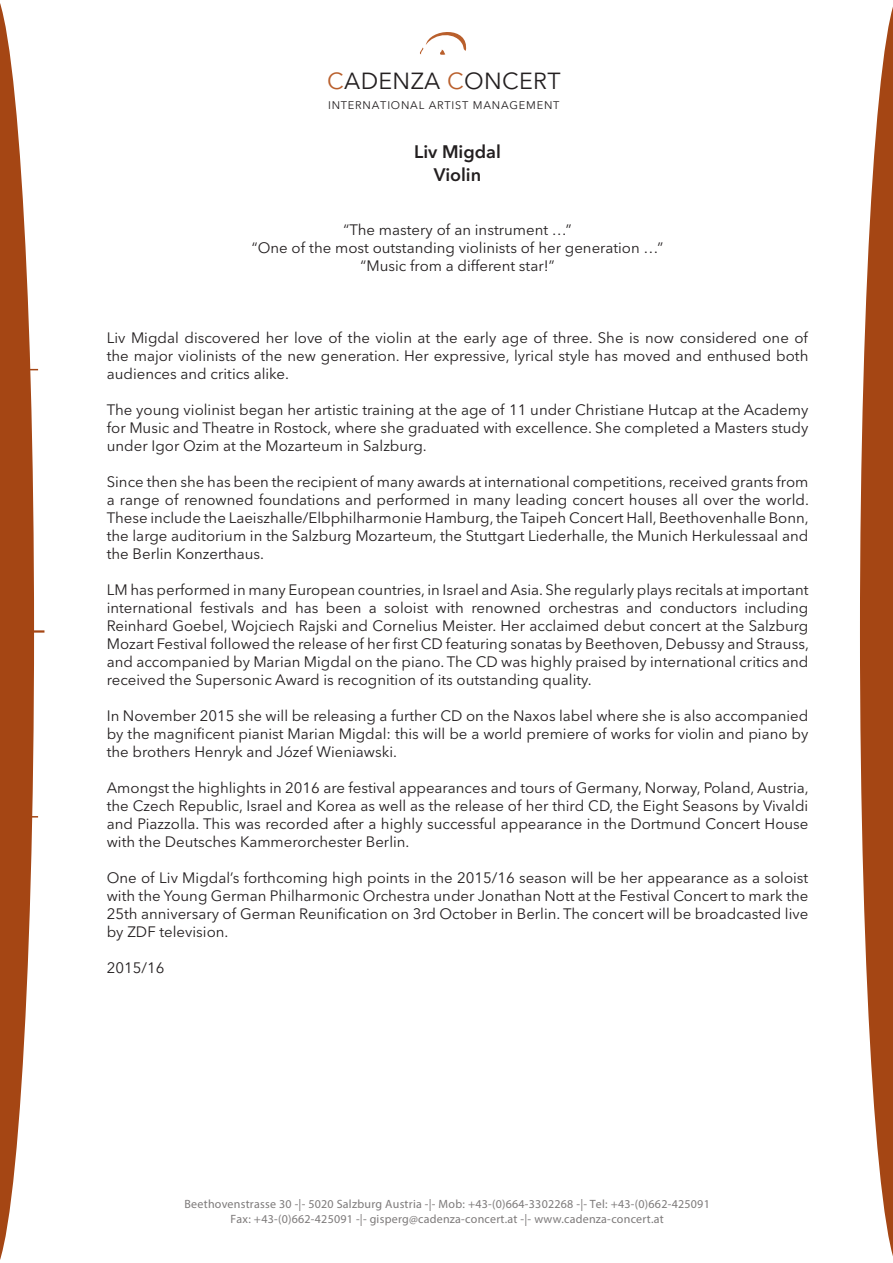
<style>
.page{position:relative;width:893px;height:1263px;background:#fff}
.page>*{position:absolute;margin:0;border:0;box-sizing:border-box;transform-origin:0 0}
.t1{font:23.1px "Avenir Next";letter-spacing:.015em;color:#231f20}
.t2{font:600 18px "Avenir Next LT Pro";color:#231f20}
.t3{font:15px/18px "Avenir Next LT Pro";color:#231f20;text-align:justify}
.t4{font:12px/15px "Myriad Pro";letter-spacing:.02em;color:#7d7a7a;text-align:center}
.t5{font:10.95px "Avenir Next";letter-spacing:.07em;color:#231f20}
.s1{color:#b95f2c}
</style>
<div class="page">
<svg style="left:860px;top:7px;width:33px;height:1249px"></svg>
<svg style="left:420px;top:32px;width:47px;height:23px"></svg>
<svg style="left:0;top:3px;width:38px;height:1257px"></svg>
<hr style="left:27px;top:630px;width:17px;height:3px;background:#a54614">
<p class="t1" style="left:327px;top:67px;width:235px"><span class="s1">C</span>ADENZA <span class="s1">C</span>ONCERT</p>
<p class="t5" style="left:328px;top:99px;width:233px">INTERNATIONAL ARTIST MANAGEMENT</p>
<p class="t2" style="left:414px;top:141px;width:88px">Liv Migdal</p>
<p class="t2" style="left:434px;top:163px;width:49px">Violin</p>
<p class="t3" style="left:344px;top:220px;width:230px">“The mastery of an instrument …”</p>
<p class="t3" style="left:252px;top:238px;width:413px">“One of the most outstanding violinists of her generation …”</p>
<p class="t3" style="left:361px;top:256px;width:195px">“Music from a different star!”</p>
<p class="t3" style="left:107px;top:328px;width:703px">Liv Migdal discovered her love of the violin at the early age of three. She is now considered one of the major violinists of the new generation. Her expressive, lyrical style has moved and enthused both audiences and critics alike.</p>
<p class="t3" style="left:107px;top:400px;width:703px">The young violinist began her artistic training at the age of 11 under Christiane Hutcap at the Academy for Music and Theatre in Rostock, where she graduated with excellence. She completed a Masters study under Igor Ozim at the Mozarteum in Salzburg.</p>
<p class="t3" style="left:107px;top:472px;width:704px">Since then she has been the recipient of many awards at international competitions, received grants from a range of renowned foundations and performed in many leading concert houses all over the world.<br>These include the Laeiszhalle/Elbphilharmonie Hamburg, the Taipeh Concert Hall, Beethovenhalle Bonn, the large auditorium in the Salzburg Mozarteum, the Stuttgart Liederhalle, the Munich Herkulessaal and the Berlin Konzerthaus.</p>
<p class="t3" style="left:107px;top:580px;width:704px">LM has performed in many European countries, in Israel and Asia. She regularly plays recitals at important international festivals and has been a soloist with renowned orchestras and conductors including Reinhard Goebel, Wojciech Rajski and Cornelius Meister. Her acclaimed debut concert at the Salzburg Mozart Festival followed the release of her first CD featuring sonatas by Beethoven, Debussy and Strauss, and accompanied by Marian Migdal on the piano. The CD was highly praised by international critics and received the Supersonic Award is recognition of its outstanding quality.</p>
<p class="t3" style="left:107px;top:706px;width:703px">In November 2015 she will be releasing a further CD on the Naxos label where she is also accompanied by the magnificent pianist Marian Migdal: this will be a world premiere of works for violin and piano by the brothers Henryk and Józef Wieniawski.</p>
<p class="t3" style="left:107px;top:778px;width:703px">Amongst the highlights in 2016 are festival appearances and tours of Germany, Norway, Poland, Austria, the Czech Republic, Israel and Korea as well as the release of her third CD, the Eight Seasons by Vivaldi and Piazzolla. This was recorded after a highly successful appearance in the Dortmund Concert House with the Deutsches Kammerorchester Berlin.</p>
<p class="t3" style="left:107px;top:868px;width:703px">One of Liv Migdal’s forthcoming high points in the 2015/16 season will be her appearance as a soloist with the Young German Philharmonic Orchestra under Jonathan Nott at the Festival Concert to mark the 25th anniversary of German Reunification on 3rd October in Berlin. The concert will be broadcasted live by ZDF television.</p>
<p class="t3" style="left:107px;top:958px;width:59px">2015/16</p>
<p class="t4" style="left:185px;top:1196px;width:527px">Beethovenstrasse 30 -|- 5020 Salzburg Austria -|- Mob: +43-(0)664-3302268 -|- Tel: +43-(0)662-425091<br>Fax: +43-(0)662-425091 -|- gisperg@cadenza-concert.at -|- www.cadenza-concert.at</p>
</div>
